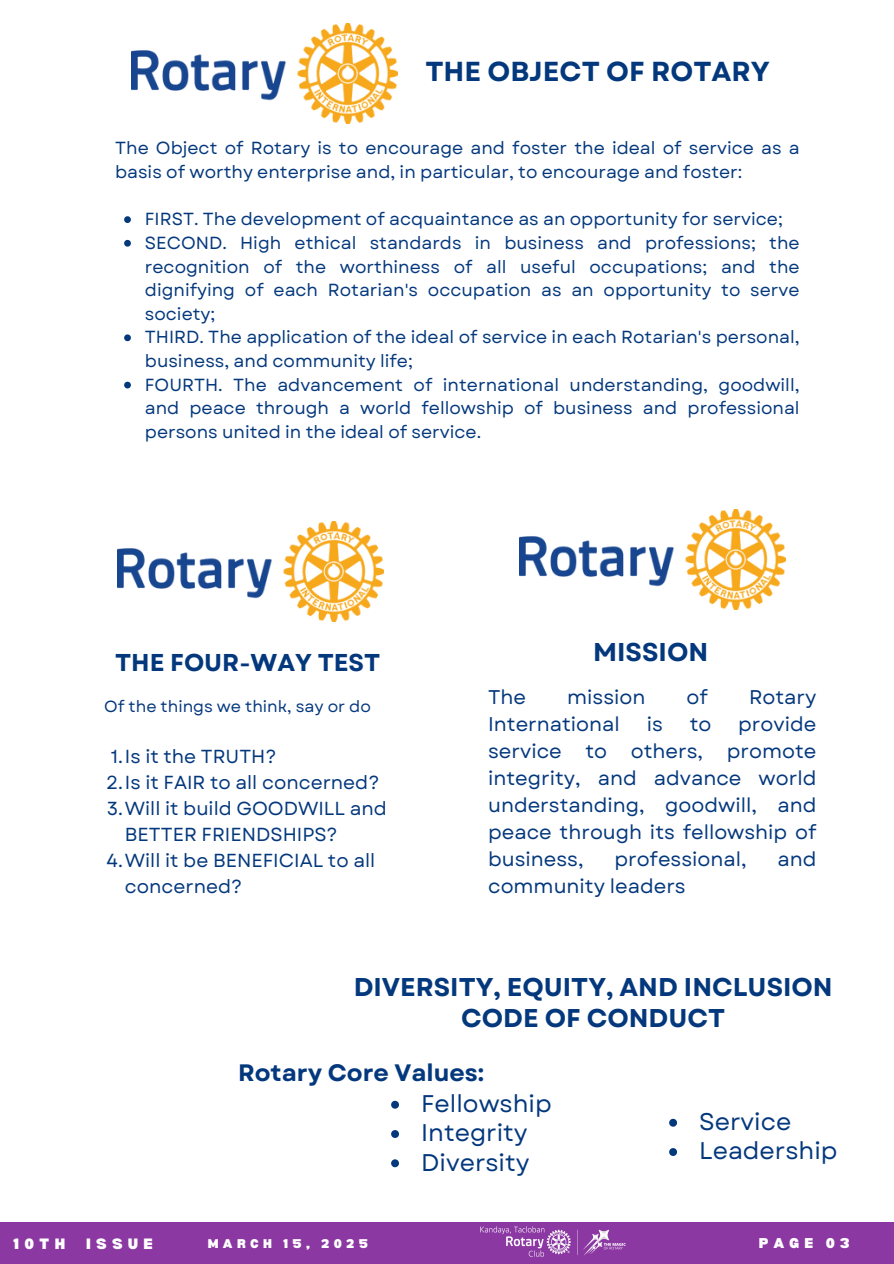
<style>
.page{position:relative;width:894px;height:1264px;background:#fff}
.page>*{position:absolute;margin:0;border:0;box-sizing:border-box;transform-origin:0 0}
.t1{font:700 27.45px "Garet";color:#04387d}
.t2{font:700 25.65px/31.5px "Garet";color:#04387d;text-align:center}
.t3{font:700 24.3px "Garet";color:#04387d}
.t4{font:24px "Garet";color:#04387d}
.t5{font:700 23.7px "Garet";color:#04387d}
.t6{font:19.8px/27px "Garet";color:#04387d;text-align:justify}
.t7{font:18.9px/25.8px "Garet";color:#04387d}
.t8{font:17.55px/23.7px "Garet";color:#04387d}
.t9{font:16.05px "Garet";color:#04387d}
.t10{font:900 14.7px "Bernoru";letter-spacing:.35em;color:#fff}
.t11{font:900 13.95px "Bernoru";letter-spacing:.35em;color:#fffefe}
.t12{font:900 12.45px "Bernoru";letter-spacing:.35em;color:#fff}
</style>
<div class="page">
<svg style="left:391px;top:1100px;width:8px;height:8px"></svg>
<svg style="left:391px;top:1130px;width:8px;height:7px"></svg>
<svg style="left:391px;top:1159px;width:8px;height:8px"></svg>
<img style="left:132px;top:23px;width:265px;height:100px">
<img style="left:117px;top:521px;width:266px;height:100px">
<img style="left:519px;top:509px;width:265px;height:100px">
<div style="left:0;top:1222px;width:893px;height:41px;background:#8c38a3"></div>
<svg style="left:124px;top:216px;width:7px;height:7px"></svg>
<svg style="left:124px;top:240px;width:7px;height:7px"></svg>
<svg style="left:124px;top:334px;width:7px;height:7px"></svg>
<svg style="left:124px;top:382px;width:7px;height:6px"></svg>
<svg style="left:669px;top:1118px;width:7px;height:8px"></svg>
<svg style="left:669px;top:1148px;width:7px;height:7px"></svg>
<img style="left:480px;top:1226px;width:146px;height:31px">
<p class="t1" style="left:425px;top:51px;width:346px">THE OBJECT OF ROTARY</p>
<h2 class="t8" style="left:115px;top:136px;width:685px">The Object of Rotary is to encourage and foster the ideal of service as a basis of worthy enterprise and, in particular, to encourage and foster:</h2>
<h6 class="t8" style="left:145px;top:207px;width:639px">FIRST. The development of acquaintance as an opportunity for service;</h6>
<p class="t8" style="left:145px;top:231px;width:656px;text-align:justify">SECOND. High ethical standards in business and professions; the recognition of the worthiness of all useful occupations; and the dignifying of each Rotarian's occupation as an opportunity to serve society;</p>
<p class="t8" style="left:145px;top:325px;width:656px">THIRD. The application of the ideal of service in each Rotarian's personal, business, and community life;</p>
<p class="t8" style="left:145px;top:373px;width:656px;text-align:justify">FOURTH. The advancement of international understanding, goodwill, and peace through a world fellowship of business and professional persons united in the ideal of service.</p>
<p class="t3" style="left:115px;top:644px;width:266px">THE FOUR-WAY TEST</p>
<p class="t9" style="left:104px;top:694px;width:268px">Of the things we think, say or do</p>
<h1 class="t7" style="left:111px;top:744px;width:167px">1.Is it the TRUTH?</h1>
<h5 class="t7" style="left:106px;top:769px;width:275px">2.Is it FAIR to all concerned?</h5>
<h1 class="t7" style="left:125px;top:795px;width:263px;text-indent:-18px">3.Will it build GOODWILL and<br>BETTER FRIENDSHIPS?</h1>
<h3 class="t7" style="left:125px;top:847px;width:252px;text-indent:-18px">4.Will it be BENEFICIAL to all concerned?</h3>
<p class="t2" style="left:593px;top:636px;width:116px">MISSION</p>
<p class="t6" style="left:488px;top:683px;width:40px">The</p>
<p class="t6" style="left:567px;top:683px;width:80px">mission</p>
<p class="t6" style="left:686px;top:683px;width:23px">of</p>
<p class="t6" style="left:748px;top:683px;width:69px">Rotary</p>
<p class="t6" style="left:488px;top:710px;width:133px">International</p>
<p class="t6" style="left:646px;top:710px;width:18px">is</p>
<p class="t6" style="left:689px;top:710px;width:23px">to</p>
<p class="t6" style="left:488px;top:710px;width:330px;text-indent:250px">provide service to others, promote integrity, and advance world understanding, goodwill, and peace through its fellowship of business,</p>
<p class="t6" style="left:614px;top:845px;width:134px">professional,</p>
<p class="t6" style="left:777px;top:845px;width:40px">and</p>
<p class="t6" style="left:488px;top:872px;width:199px">community leaders</p>
<p class="t2" style="left:353px;top:971px;width:480px">DIVERSITY, EQUITY, AND INCLUSION<br>CODE OF CONDUCT</p>
<p class="t5" style="left:238px;top:1055px;width:248px">Rotary Core Values:</p>
<p class="t4" style="left:699px;top:1104px;width:94px">Service</p>
<p class="t4" style="left:699px;top:1133px;width:140px">Leadership</p>
<p class="t4" style="left:421px;top:1086px;width:132px">Fellowship</p>
<h1 class="t4" style="left:421px;top:1115px;width:108px">Integrity</h1>
<h6 class="t4" style="left:421px;top:1144px;width:110px">Diversity</h6>
<p class="t10" style="left:13px;top:1234px;width:53px">10TH</p>
<p class="t10" style="left:86px;top:1234px;width:68px">ISSUE</p>
<p class="t12" style="left:208px;top:1236px;width:162px">MARCH 15, 2025</p>
<p class="t11" style="left:758px;top:1235px;width:92px">PAGE 03</p>
</div>
